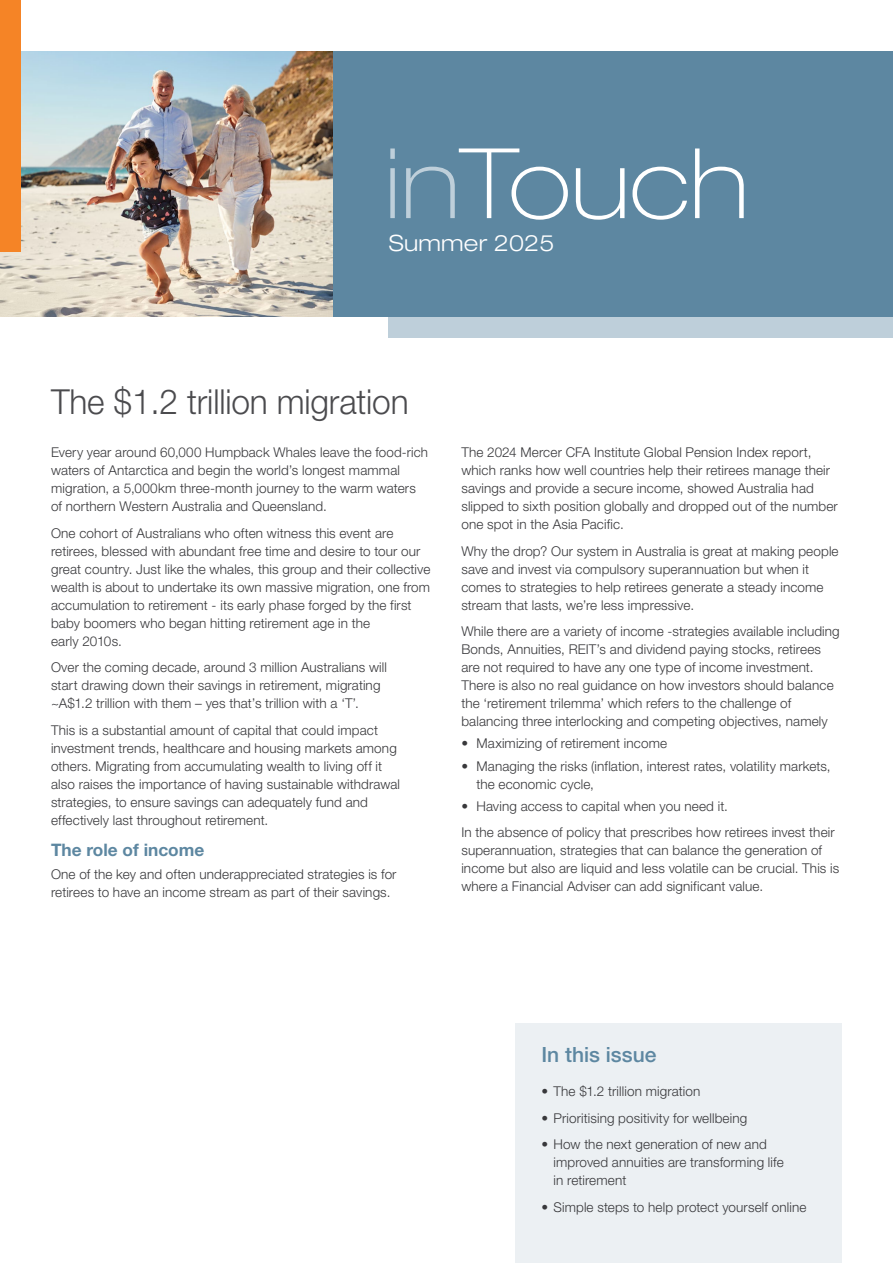
<style>
.page{position:relative;width:893px;height:1263px;background:#fff}
.page>*{position:absolute;margin:0;border:0;box-sizing:border-box;transform-origin:0 0}
.t1{font:100 expanded 97.5px "Helvetica Neue LT Pro";color:#fff}
.t2{font:300 34.5px "Helvetica Neue LT Std";letter-spacing:-.005em;color:#4b4b4e}
.t3{font:300 expanded 22.5px "Helvetica Neue LT Pro";letter-spacing:.01em;color:#fff}
.t4{font:500 21px "Helvetica Neue LT Std";letter-spacing:-.005em;color:#5d87a1}
.t5{font:700 17.25px "Helvetica Neue LT Std";color:#5d87a1}
.t6{font:300 13.5px/18px "Helvetica Neue LT Std";letter-spacing:.01em;color:#38383b}
.s1{color:#becfda}
</style>
<div class="page">
<div style="left:516px;top:1023px;width:326px;height:240px;background:#ecf0f3"></div>
<img style="left:0;top:51px;width:334px;height:266px">
<div style="left:388px;top:317px;width:505px;height:21px;background:#becfda"></div>
<div style="left:334px;top:51px;width:559px;height:266px;background:#5d87a1"></div>
<div style="left:0;top:0;width:21px;height:251px;background:#f58426"></div>
<h1 class="t1" style="left:384px;top:125px;width:366px"><span class="s1">in</span>Touch</h1>
<h3 class="t3" style="left:389px;top:230px;width:167px">Summer 2025</h3>
<h2 class="t2" style="left:51px;top:380px;width:359px">The $1.2 trillion migration</h2>
<p class="t6" style="left:51px;top:443px;width:379px">Every year around 60,000 Humpback Whales leave the food-rich waters of Antarctica and begin the world’s longest mammal migration, a 5,000km three-month journey to the warm waters of northern Western Australia and Queensland.</p>
<p class="t6" style="left:51px;top:524px;width:381px">One cohort of Australians who often witness this event are retirees, blessed with abundant free time and desire to tour our great country. Just like the whales, this group and their collective wealth is about to undertake its own massive migration, one from accumulation to retirement - its early phase forged by the first baby boomers who began hitting retirement age in the<br>early 2010s.</p>
<p class="t6" style="left:51px;top:658px;width:337px">Over the coming decade, around 3 million Australians will start drawing down their savings in retirement, migrating ~A$1.2 trillion with them – yes that’s trillion with a ‘T’.</p>
<p class="t6" style="left:51px;top:721px;width:351px">This is a substantial amount of capital that could impact investment trends, healthcare and housing markets among others. Migrating from accumulating wealth to living off it also raises the importance of having sustainable withdrawal strategies, to ensure savings can adequately fund and effectively last throughout retirement.</p>
<p class="t5" style="left:51px;top:840px;width:155px">The role of income</p>
<p class="t6" style="left:51px;top:865px;width:347px">One of the key and often underappreciated strategies is for retirees to have an income stream as part of their savings.</p>
<p class="t6" style="left:461px;top:443px;width:378px">The 2024 Mercer CFA Institute Global Pension Index report, which ranks how well countries help their retirees manage their savings and provide a secure income, showed Australia had slipped to sixth position globally and dropped out of the number one spot in the Asia Pacific.</p>
<p class="t6" style="left:461px;top:542px;width:379px">Why the drop? Our system in Australia is great at making people save and invest via compulsory superannuation but when it comes to strategies to help retirees generate a steady income stream that lasts, we’re less impressive.</p>
<p class="t6" style="left:461px;top:622px;width:380px">While there are a variety of income -strategies available including Bonds, Annuities, REIT’s and dividend paying stocks, retirees are not required to have any one type of income investment.<br>There is also no real guidance on how investors should balance the ‘retirement trilemma’ which refers to the challenge of balancing three interlocking and competing objectives, namely</p>
<p class="t6" style="left:461px;top:734px;width:207px">• Maximizing of retirement income</p>
<p class="t6" style="left:476px;top:757px;width:356px;text-indent:-15px">• Managing the risks (inflation, interest rates, volatility markets, the economic cycle,</p>
<p class="t6" style="left:461px;top:793px;width:375px;line-height:26.5px">• Having access to capital when you need it.<br>In the absence of policy that prescribes how retirees invest their</p>
<p class="t6" style="left:461px;top:841px;width:379px">superannuation, strategies that can balance the generation of income but also are liquid and less volatile can be crucial. This is where a Financial Adviser can add significant value.</p>
<h3 class="t4" style="left:541px;top:1042px;width:116px">In this issue</h3>
<p class="t6" style="left:541px;top:1082px;width:160px">• The $1.2 trillion migration</p>
<p class="t6" style="left:541px;top:1109px;width:207px">• Prioritising positivity for wellbeing</p>
<p class="t6" style="left:553px;top:1135px;width:232px;text-indent:-12px">• How the next generation of new and improved annuities are transforming life in retirement</p>
<p class="t6" style="left:541px;top:1198px;width:266px">• Simple steps to help protect yourself online</p>
</div>
